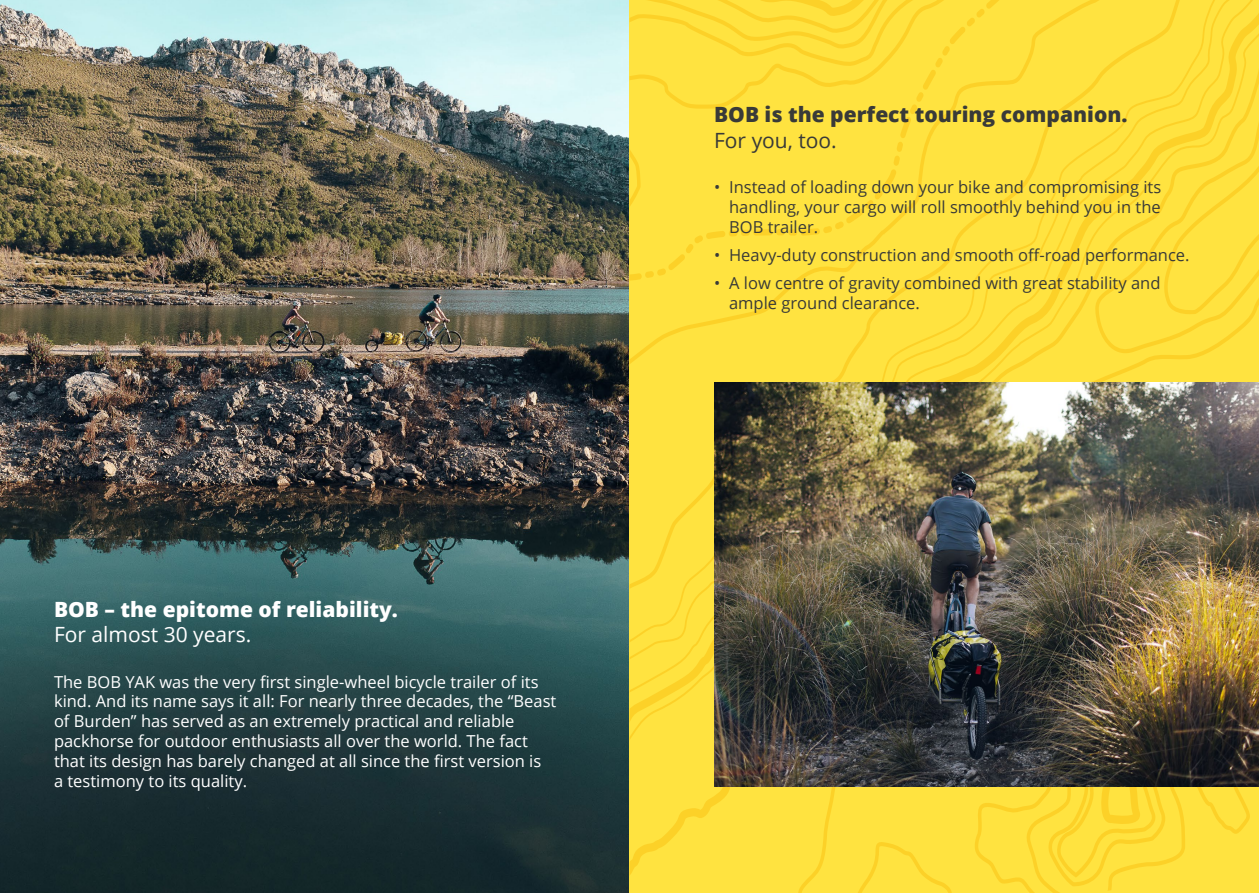
<style>
.page{position:relative;width:1259px;height:893px;background:#fff}
.page>*{position:absolute;margin:0;border:0;box-sizing:border-box;transform-origin:0 0}
.t1{font:800 21px "Open Sans";color:#393a38}
.t2{font:800 21px "Open Sans";color:#fff}
.t3{font:21px "Open Sans";color:#fff}
.t4{font:21px "Open Sans";color:#393a38}
.t5{font:16.5px/19.8px "Open Sans";color:#fff}
.t6{font:16.5px/19.8px "Open Sans";color:#393a38;text-align:justify}
</style>
<div class="page">
<img style="left:0;top:0;width:629px;height:893px">
<svg style="left:629px;top:453px;width:630px;height:440px;background:#fee13d"></svg>
<svg style="left:629px;top:0;width:630px;height:453px;background:#fee03d"></svg>
<svg style="left:629px;top:0;width:370px;height:264px;background:#fee13d"></svg>
<img style="left:714px;top:383px;width:545px;height:404px">
<p class="t2" style="left:54px;top:593px;width:345px">BOB – the epitome of reliability.</p>
<p class="t3" style="left:54px;top:620px;width:199px">For almost 30 years.</p>
<p class="t5" style="left:54px;top:671px;width:504px">The BOB YAK was the very first single-wheel bicycle trailer of its kind. And its name says it all: For nearly three decades, the “Beast of Burden” has served as an extremely practical and reliable packhorse for outdoor enthusiasts all over the world. The fact that its design has barely changed at all since the first version is<br>a testimony to its quality.</p>
<p class="t1" style="left:714px;top:99px;width:415px">BOB is the perfect touring companion.</p>
<p class="t4" style="left:714px;top:126px;width:124px">For you, too.</p>
<p class="t6" style="left:729px;top:177px;width:434px;text-indent:-15px">• Instead of loading down your bike and compromising its handling, your cargo will roll smoothly behind you in the BOB trailer.</p>
<p class="t6" style="left:714px;top:244px;width:477px">• Heavy-duty construction and smooth off-road performance.</p>
<p class="t6" style="left:729px;top:273px;width:433px;text-indent:-15px">• A low centre of gravity combined with great stability and ample ground clearance.</p>
</div>
